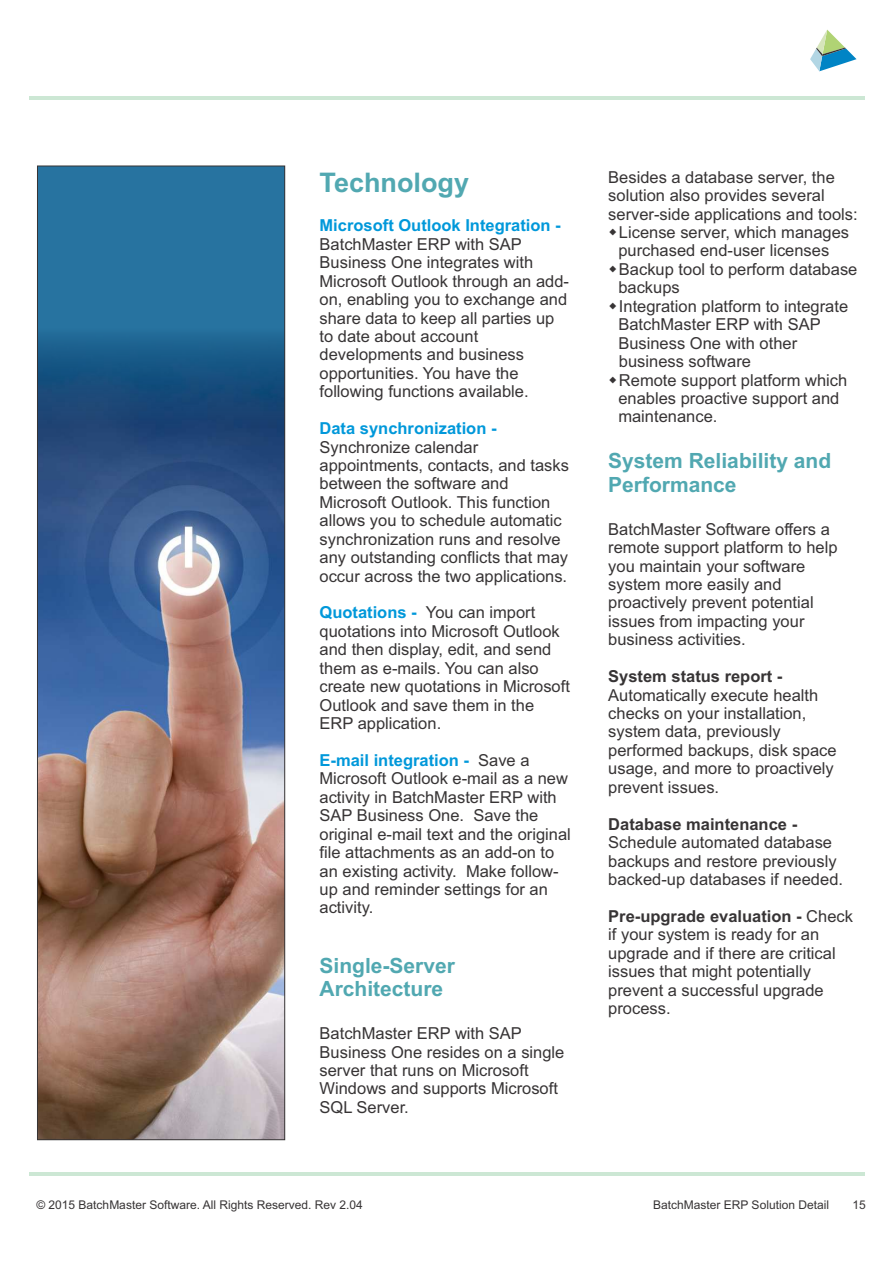
<style>
.page{position:relative;width:893px;height:1263px;background:#fff}
.page>*{position:absolute;margin:0;border:0;box-sizing:border-box;transform-origin:0 0}
.t1{font:700 27px "Arial";color:#51a8b1}
.t2{font:700 21px/23.4px "Arial";color:#51a8b1}
.t3{font:16.5px/18.5px "Arial";color:#373435}
.t4{font:700 16.5px "Arial";color:#0098da}
.t5{font:700 16.5px "Arial";color:#373435}
.t6{font:12px "Arial";color:#373435}
.s1{font-weight:700;color:#0098da}
.s2{font-weight:700}
</style>
<div class="page">
<svg style="left:810px;top:30px;width:46px;height:41px"></svg>
<div style="left:37px;top:166px;width:248px;height:974px;background:#2773a0"></div>
<img style="left:39px;top:337px;width:244px;height:801px">
<div style="left:37px;top:166px;width:248px;height:974px;border:1px solid #373435"></div>
<hr style="left:29px;top:1172px;width:835px;height:3px;background:#cce7d4">
<hr style="left:29px;top:97px;width:835px;height:3px;background:#cce7d4">
<h1 class="t1" style="left:320px;top:173px;width:151px">Technology</h1>
<p class="t4" style="left:320px;top:219px;width:243px">Microsoft Outlook Integration -</p>
<p class="t3" style="left:320px;top:236px;width:251px">BatchMaster ERP with SAP<br>Business One integrates with<br>Microsoft Outlook through an add&shy;on, enabling you to exchange and share data to keep all parties up to date about account developments and business opportunities. You have the following functions available.</p>
<p class="t4" style="left:320px;top:422px;width:178px">Data synchronization -</p>
<p class="t3" style="left:320px;top:439px;width:251px">Synchronize calendar appointments, contacts, and tasks between the software and<br>Microsoft Outlook. This function allows you to schedule automatic synchronization runs and resolve any outstanding conflicts that may occur across the two applications.</p>
<p class="t3" style="left:320px;top:605px;width:252px"><span class="s1">Quotations -</span> You can import quotations into Microsoft Outlook and then display, edit, and send them as e-mails. You can also create new quotations in Microsoft<br>Outlook and save them in the<br>ERP application.</p>
<p class="t3" style="left:320px;top:752px;width:253px"><span class="s1">E-mail integration -</span> Save a<br>Microsoft Outlook e-mail as a new activity in BatchMaster ERP with<br>SAP Business One. Save the original e-mail text and the original file attachments as an add-on to an existing activity. Make follow&shy;up and reminder settings for an activity.</p>
<p class="t2" style="left:320px;top:956px;width:137px">Single-Server<br>Architecture</p>
<p class="t3" style="left:320px;top:1026px;width:246px">BatchMaster ERP with SAP<br>Business One resides on a single server that runs on Microsoft<br>Windows and supports Microsoft<br>SQL Server.</p>
<p class="t3" style="left:608px;top:169px;width:228px">Besides a database server, the</p>
<p class="t3" style="left:608px;top:188px;width:218px">solution also provides several</p>
<p class="t3" style="left:608px;top:206px;width:251px">server-side applications and tools:</p>
<p class="t3" style="left:619px;top:225px;width:232px">License server, which manages</p>
<p class="t3" style="left:618px;top:243px;width:212px">purchased end-user licenses</p>
<p class="t3" style="left:619px;top:261px;width:240px">Backup tool to perform database</p>
<p class="t3" style="left:618px;top:280px;width:63px">backups</p>
<p class="t3" style="left:619px;top:298px;width:231px">Integration platform to integrate</p>
<p class="t3" style="left:618px;top:317px;width:204px">BatchMaster ERP with SAP</p>
<p class="t3" style="left:618px;top:335px;width:180px">Business One with other</p>
<p class="t3" style="left:619px;top:354px;width:134px">business software</p>
<p class="t3" style="left:619px;top:372px;width:230px">Remote support platform which</p>
<p class="t3" style="left:618px;top:390px;width:223px">enables proactive support and</p>
<p class="t3" style="left:618px;top:409px;width:101px">maintenance.</p>
<p class="t2" style="left:608px;top:451px;width:224px">System Reliability and<br>Performance</p>
<p class="t3" style="left:608px;top:521px;width:231px">BatchMaster Software offers a remote support platform to help you maintain your software system more easily and proactively prevent potential issues from impacting your business activities.</p>
<p class="t5" style="left:608px;top:670px;width:176px">System status report -</p>
<p class="t3" style="left:608px;top:687px;width:230px">Automatically execute health checks on your installation, system data, previously performed backups, disk space usage, and more to proactively prevent issues.</p>
<p class="t5" style="left:608px;top:818px;width:190px">Database maintenance -</p>
<p class="t3" style="left:608px;top:834px;width:236px">Schedule automated database backups and restore previously backed-up databases if needed.</p>
<p class="t3" style="left:608px;top:908px;width:246px"><span class="s2">Pre-upgrade evaluation -</span> Check if your system is ready for an upgrade and if there are critical issues that might potentially prevent a successful upgrade process.</p>
<p class="t6" style="left:36px;top:1200px;width:328px">© 2015 BatchMaster Software. All Rights Reserved. Rev 2.04</p>
<p class="t6" style="left:653px;top:1200px;width:177px">BatchMaster ERP Solution Detail</p>
<p class="t6" style="left:852px;top:1200px;width:15px">15</p>
</div>
